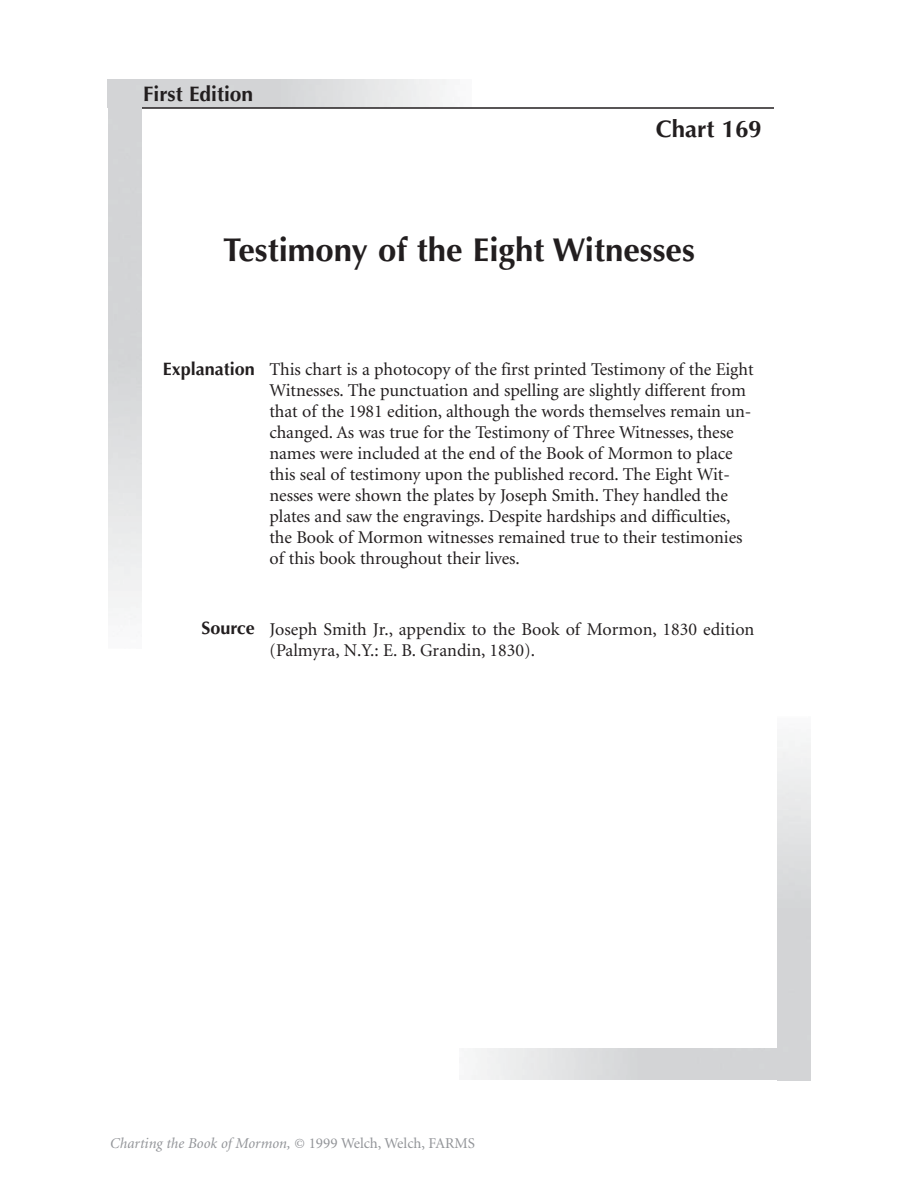
<style>
.page{position:relative;width:918px;height:1188px;background:#fff}
.page>*{position:absolute;margin:0;border:0;box-sizing:border-box;transform-origin:0 0}
.t1{font:700 33px "Optima";color:#221e1f}
.t2{font:700 24px "Optima";color:#221e1f}
.t3{font:700 21px "Optima";color:#221e1f}
.t4{font:18px/21px "Minion";letter-spacing:-.005em;color:#221e1f}
.t5{font:700 18px "Optima";color:#221e1f}
.t6{font:italic 15px "Minion";color:#929498}
.s1{font-style:normal}
</style>
<div class="page">
<hr style="left:108px;top:107px;width:666px;height:2px;background:#221e1f">
<p class="t3" style="left:143px;top:85px;width:112px">First Edition</p>
<h2 class="t2" style="left:656px;top:118px;width:108px">Chart 169</h2>
<h1 class="t1" style="left:223px;top:236px;width:473px">Testimony of the Eight Witnesses</h1>
<p class="t5" style="left:163px;top:361px;width:94px">Explanation</p>
<p class="t4" style="left:269px;top:361px;width:486px">This chart is a photocopy of the first printed Testimony of the Eight Witnesses. The punctuation and spelling are slightly different from that of the 1981 edition, although the words themselves remain un&shy;changed. As was true for the Testimony of Three Witnesses, these names were included at the end of the Book of Mormon to place this seal of testimony upon the published record. The Eight Wit&shy;nesses were shown the plates by Joseph Smith. They handled the plates and saw the engravings. Despite hardships and difficulties, the Book of Mormon witnesses remained true to their testimonies of this book throughout their lives.</p>
<p class="t5" style="left:202px;top:621px;width:55px">Source</p>
<p class="t4" style="left:269px;top:620px;width:486px">Joseph Smith Jr., appendix to the Book of Mormon, 1830 edition (Palmyra, N.Y.: E. B. Grandin, 1830).</p>
<p class="t6" style="left:110px;top:1137px;width:366px">Charting the Book of Mormon, <span class="s1">© 1999 Welch, Welch, FARMS</span></p>
</div>
